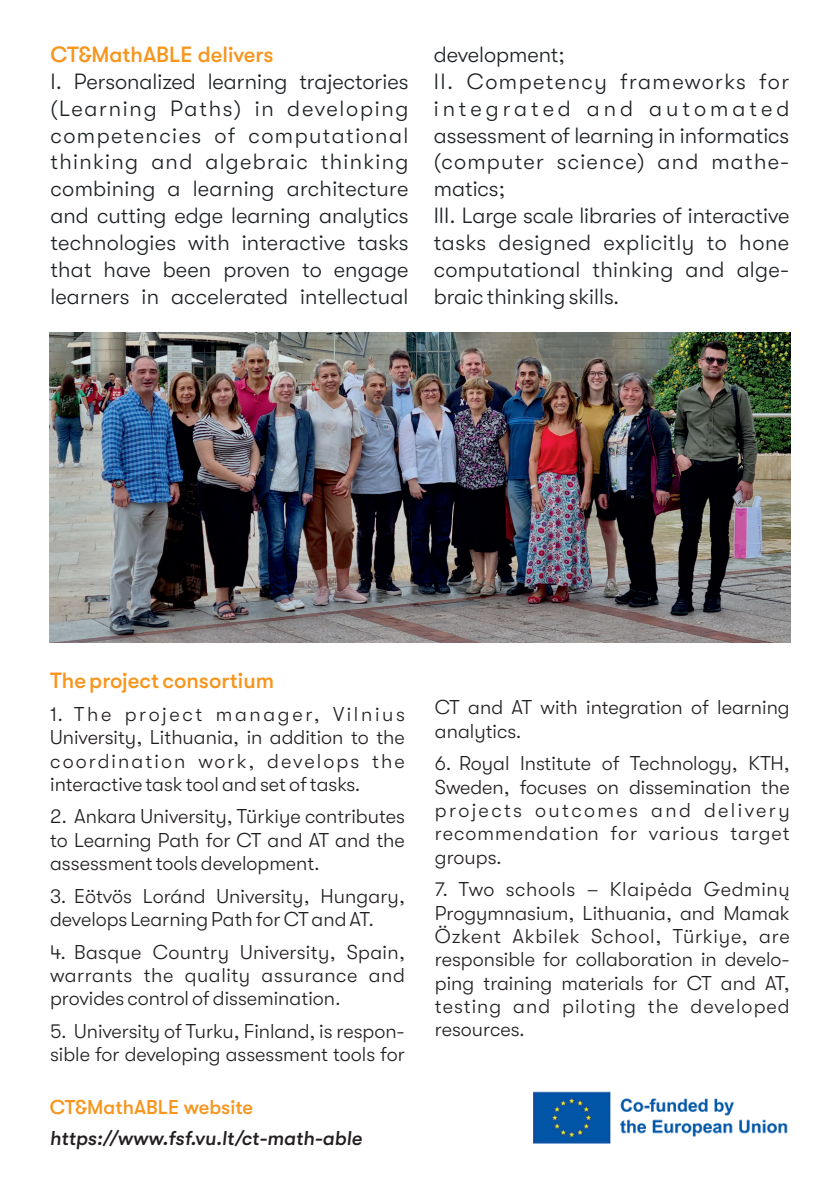
<style>
.page{position:relative;width:840px;height:1191px;background:#fff}
.page>*{position:absolute;margin:0;border:0;box-sizing:border-box;transform-origin:0 0}
.t1{font:300 22px/26.8px "GT Walsheim";letter-spacing:.01em;color:#1c2023;text-align:justify}
.t2{font:500 22px "GT Walsheim";color:#f7951d}
.t3{font:300 20px/23.4px "GT Walsheim";color:#231f20;text-align:justify}
.t4{font:italic 500 20px "GT Walsheim";color:#231f20}
.t5{font:500 20px "GT Walsheim";color:#f7951d}
</style>
<div class="page">
<img style="left:533px;top:1091px;width:254px;height:53px">
<img style="left:50px;top:332px;width:739px;height:310px">
<p class="t2" style="left:51px;top:45px;width:224px">CT&amp;MathABLE delivers</p>
<p class="t1" style="left:50px;top:70px;width:359px">I. Personalized learning trajectories (Learning Paths) in developing competencies of computational thinking and algebraic thinking combining a learning architecture and cutting edge learning analytics technologies with interactive tasks that have been proven to engage learners in accelerated intellectual</p>
<p class="t1" style="left:433px;top:43px;width:357px;text-align:left">development;<br>II. Competency frameworks for integrated and automated assessment of learning in informatics (computer science) and mathe&shy;matics;<br>III. Large scale libraries of interactive tasks designed explicitly to hone computational thinking and alge&shy;braic thinking skills.</p>
<p class="t2" style="left:50px;top:671px;width:225px">The project consortium</p>
<p class="t3" style="left:50px;top:704px;width:356px">1. The project manager, Vilnius University, Lithuania, in addition to the coordination work, develops the interactive task tool and set of tasks.</p>
<p class="t3" style="left:50px;top:806px;width:356px">2. Ankara University, Türkiye contributes to Learning Path for CT and AT and the assessment tools development.</p>
<p class="t3" style="left:50px;top:885px;width:356px">3. Eötvös Loránd University, Hungary, develops Learning Path for CT and AT.</p>
<p class="t3" style="left:50px;top:941px;width:356px">4. Basque Country University, Spain, warrants the quality assurance and provides control of dissemination.</p>
<p class="t3" style="left:50px;top:1020px;width:356px">5. University of Turku, Finland, is respon&shy;sible for developing assessment tools for</p>
<p class="t5" style="left:50px;top:1098px;width:204px">CT&amp;MathABLE website</p>
<p class="t4" style="left:50px;top:1129px;width:313px">https://www.fsf.vu.lt/ct-math-able</p>
<p class="t3" style="left:434px;top:697px;width:356px">CT and AT with integration of learning analytics.</p>
<p class="t3" style="left:434px;top:753px;width:356px">6. Royal Institute of Technology, KTH, Sweden, focuses on dissemination the projects outcomes and delivery recommendation for various target groups.</p>
<p class="t3" style="left:434px;top:879px;width:356px">7. Two schools – Klaipėda Gedminų Progymnasium, Lithuania, and Mamak Özkent Akbilek School, Türkiye, are responsible for collaboration in develo&shy;ping training materials for CT and AT, testing and piloting the developed resources.</p>
</div>
